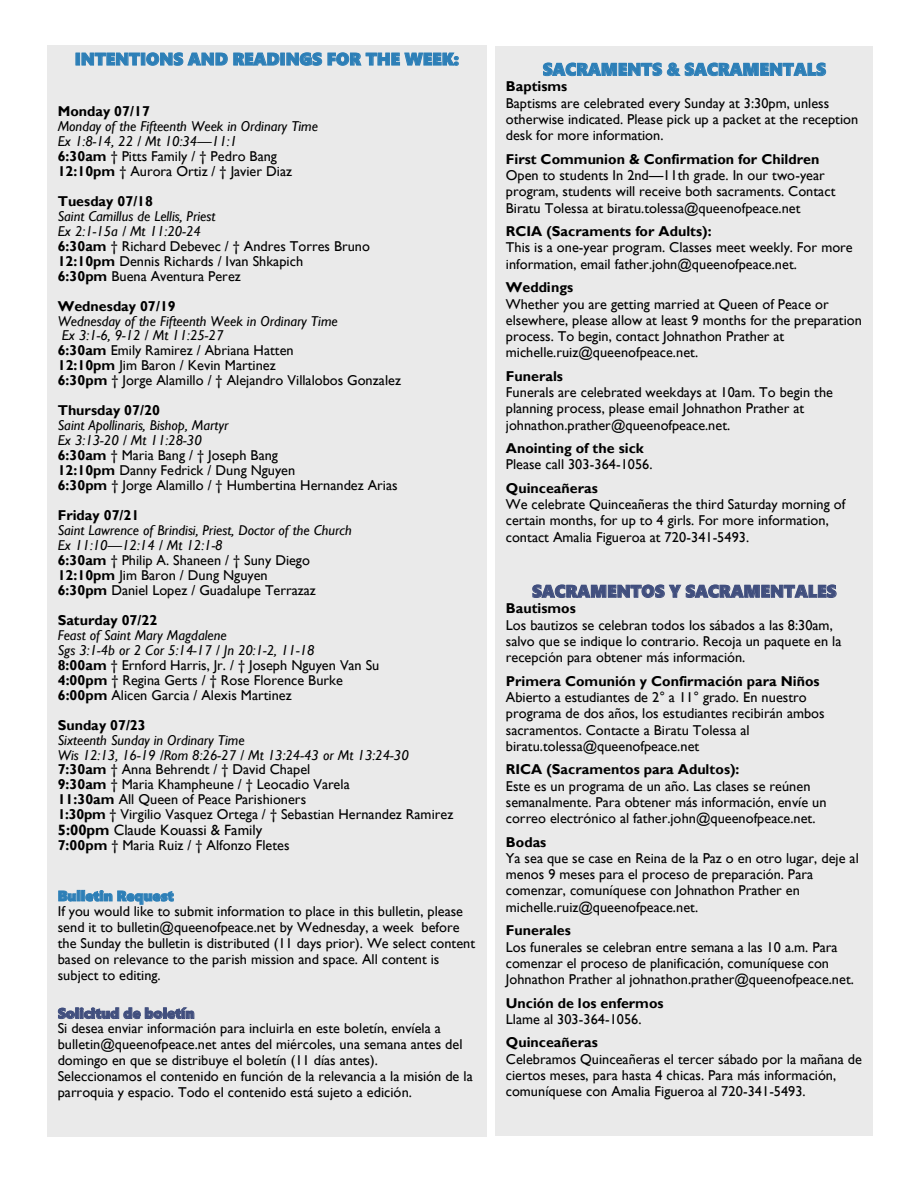
<style>
.page{position:relative;width:918px;height:1188px;background:#fff}
.page>*{position:absolute;margin:0;border:0;box-sizing:border-box;transform-origin:0 0}
.t1{font:17.25px "Segoe UI Black";color:#2d7fb7}
.t2{font:17.25px "Segoe UI Black";color:#414f7e}
.t3{font:15px "Gill Sans";color:#000}
.t4{font:14.25px/16.4px "Gill Sans";color:#000}
.t5{font:italic 14.25px/15px "Gill Sans";color:#000}
.s1{font-weight:700;font-style:normal}
.s2{font-style:normal}
.s3{font-weight:700}
.s4{font-style:italic}
.s5{font-family:"Segoe UI Black";color:#2d7fb7}
.s6{font-family:"Segoe UI Black";color:#414f7e}
</style>
<div class="page">
<div style="left:496px;top:47px;width:377px;height:1089px;background:#eaeaea"></div>
<div style="left:47px;top:875px;width:440px;height:262px;background:#eaeaea"></div>
<div style="left:47px;top:45px;width:440px;height:830px;background:#eaeaea"></div>
<p class="t1" style="left:75px;top:47px;width:386px">INTENTIONS AND READINGS FOR THE WEEK:</p>
<p class="t5" style="left:58px;top:104px;width:262px"><span class="s1">Monday 07/17<br></span>Monday of the Fifteenth Week in Ordinary Time<br>Ex 1:8-14, 22 / Mt 10:34—11:1<br><span class="s1">6:30am</span> <span class="s2">† Pitts Family / † Pedro Bang<br></span><span class="s1">12:10pm</span> <span class="s2">† Aurora Ortiz / † Javier Diaz</span></p>
<p class="t4" style="left:58px;top:194px;width:314px;line-height:15px"><span class="s3">Tuesday 07/18<br></span><span class="s4">Saint Camillus de Lellis, Priest<br>Ex 2:1-15a / Mt 11:20-24<br></span><span class="s3">6:30am</span> † Richard Debevec / † Andres Torres Bruno<br><span class="s3">12:10pm</span> Dennis Richards / Ivan Shkapich<br><span class="s3">6:30pm</span> Buena Aventura Perez</p>
<p class="t4" style="left:58px;top:299px;width:345px;line-height:15px"><span class="s3">Wednesday 07/19<br></span><span class="s4">Wednesday of the Fifteenth Week in Ordinary Time<br>Ex 3:1-6, 9-12 / Mt 11:25-27<br></span><span class="s3">6:30am</span> Emily Ramirez / Abriana Hatten<br><span class="s3">12:10pm</span> Jim Baron / Kevin Martinez<br><span class="s3">6:30pm</span> † Jorge Alamillo / † Alejandro Villalobos Gonzalez</p>
<p class="t4" style="left:58px;top:403px;width:341px;line-height:15px"><span class="s3">Thursday 07/20<br></span><span class="s4">Saint Apollinaris, Bishop, Martyr<br>Ex 3:13-20 / Mt 11:28-30<br></span><span class="s3">6:30am</span> † Maria Bang / † Joseph Bang<br><span class="s3">12:10pm</span> Danny Fedrick / Dung Nguyen<br><span class="s3">6:30pm</span> † Jorge Alamillo / † Humbertina Hernandez Arias</p>
<p class="t4" style="left:58px;top:508px;width:296px;line-height:15px"><span class="s3">Friday 07/21<br></span><span class="s4">Saint Lawrence of Brindisi, Priest, Doctor of the Church Ex 11:10—12:14 / Mt 12:1-8<br></span><span class="s3">6:30am</span> † Philip A. Shaneen / † Suny Diego <span class="s3">12:10pm</span> Jim Baron / Dung Nguyen<br><span class="s3">6:30pm</span> Daniel Lopez / Guadalupe Terrazaz</p>
<p class="t4" style="left:58px;top:613px;width:323px;line-height:15px"><span class="s3">Saturday 07/22<br></span><span class="s4">Feast of Saint Mary Magdalene<br>Sgs 3:1-4b or 2 Cor 5:14-17 / Jn 20:1-2, 11-18<br></span><span class="s3">8:00am</span> † Ernford Harris, Jr. / † Joseph Nguyen Van Su <span class="s3">4:00pm</span> † Regina Gerts / † Rose Florence Burke <span class="s3">6:00pm</span> Alicen Garcia / Alexis Martinez</p>
<p class="t4" style="left:58px;top:718px;width:397px;line-height:15px"><span class="s3">Sunday 07/23<br></span><span class="s4">Sixteenth Sunday in Ordinary Time<br>Wis 12:13, 16-19 /Rom 8:26-27 / Mt 13:24-43 or Mt 13:24-30<br></span><span class="s3">7:30am</span> † Anna Behrendt / † David Chapel<br><span class="s3">9:30am</span> † Maria Khampheune / † Leocadio Varela<br><span class="s3">11:30am</span> All Queen of Peace Parishioners<br><span class="s3">1:30pm</span> † Virgilio Vasquez Ortega / † Sebastian Hernandez Ramirez</p>
<p class="t3" style="left:58px;top:821px;width:206px"><span class="s3">5:00pm</span> Claude Kouassi &amp; Family</p>
<p class="t4" style="left:58px;top:837px;width:233px"><span class="s3">7:00pm</span> † Maria Ruiz / † Alfonzo Fletes</p>
<p class="t4" style="left:58px;top:889px;width:419px;line-height:15.8px"><span class="s5">Bulletin Request<br></span>If you would like to submit information to place in this bulletin, please send it to bulletin@queenofpeace.net by Wednesday, a week before the Sunday the bulletin is distributed (11 days prior). We select content based on relevance to the parish mission and space. All content is subject to editing.</p>
<p class="t4" style="left:58px;top:1006px;width:417px;line-height:15.8px"><span class="s6">Solicitud de boletín<br></span>Si desea enviar información para incluirla en este boletín, envíela a bulletin@queenofpeace.net antes del miércoles, una semana antes del domingo en que se distribuye el boletín (11 días antes).<br>Seleccionamos el contenido en función de la relevancia a la misión de la parroquia y espacio. Todo el contenido está sujeto a edición.</p>
<p class="t1" style="left:543px;top:57px;width:285px">SACRAMENTS &amp; SACRAMENTALS</p>
<p class="t4" style="left:506px;top:79px;width:354px"><span class="s3">Baptisms<br></span>Baptisms are celebrated every Sunday at 3:30pm, unless otherwise indicated. Please pick up a packet at the reception desk for more information.</p>
<p class="t4" style="left:506px;top:151px;width:331px"><span class="s3">First Communion &amp; Confirmation for Children </span>Open to students In 2nd—11th grade. In our two-year program, students will receive both sacraments. Contact Biratu Tolessa at biratu.tolessa@queenofpeace.net</p>
<p class="t4" style="left:506px;top:224px;width:348px"><span class="s3">RCIA (Sacraments for Adults):<br></span>This is a one-year program. Classes meet weekly. For more information, email father.john@queenofpeace.net.</p>
<p class="t4" style="left:506px;top:280px;width:357px"><span class="s3">Weddings<br></span>Whether you are getting married at Queen of Peace or elsewhere, please allow at least 9 months for the preparation process. To begin, contact Johnathon Prather at michelle.ruiz@queenofpeace.net.</p>
<p class="t4" style="left:506px;top:368px;width:329px"><span class="s3">Funerals<br></span>Funerals are celebrated weekdays at 10am. To begin the planning process, please email Johnathon Prather at johnathon.prather@queenofpeace.net.</p>
<p class="t4" style="left:506px;top:441px;width:148px"><span class="s3">Anointing of the sick<br></span>Please call 303-364-1056.</p>
<p class="t4" style="left:506px;top:480px;width:341px"><span class="s3">Quinceañeras<br></span>We celebrate Quinceañeras the third Saturday morning of certain months, for up to 4 girls. For more information, contact Amalia Figueroa at 720-341-5493.</p>
<p class="t2" style="left:532px;top:579px;width:306px">SACRAMENTOS Y SACRAMENTALES</p>
<p class="t4" style="left:506px;top:601px;width:337px"><span class="s3">Bautismos<br></span>Los bautizos se celebran todos los sábados a las 8:30am, salvo que se indique lo contrario. Recoja un paquete en la recepción para obtener más información.</p>
<p class="t4" style="left:506px;top:673px;width:320px"><span class="s3">Primera Comunión y Confirmación para Niños </span>Abierto a estudiantes de 2° a 11° grado. En nuestro programa de dos años, los estudiantes recibirán ambos sacramentos. Contacte a Biratu Tolessa al biratu.tolessa@queenofpeace.net</p>
<p class="t4" style="left:506px;top:762px;width:322px"><span class="s3">RICA (Sacramentos para Adultos):<br></span>Este es un programa de un año. Las clases se reúnen semanalmente. Para obtener más información, envíe un correo electrónico al father.john@queenofpeace.net.</p>
<p class="t4" style="left:506px;top:834px;width:354px"><span class="s3">Bodas<br></span>Ya sea que se case en Reina de la Paz o en otro lugar, deje al menos 9 meses para el proceso de preparación. Para comenzar, comuníquese con Johnathon Prather en michelle.ruiz@queenofpeace.net.</p>
<p class="t4" style="left:506px;top:923px;width:350px"><span class="s3">Funerales<br></span>Los funerales se celebran entre semana a las 10 a.m. Para comenzar el proceso de planificación, comuníquese con Johnathon Prather al johnathon.prather@queenofpeace.net.</p>
<p class="t4" style="left:506px;top:995px;width:159px"><span class="s3">Unción de los enfermos<br></span>Llame al 303-364-1056.</p>
<p class="t4" style="left:506px;top:1035px;width:358px"><span class="s3">Quinceañeras<br></span>Celebramos Quinceañeras el tercer sábado por la mañana de ciertos meses, para hasta 4 chicas. Para más información, comuníquese con Amalia Figueroa al 720-341-5493.</p>
</div>
